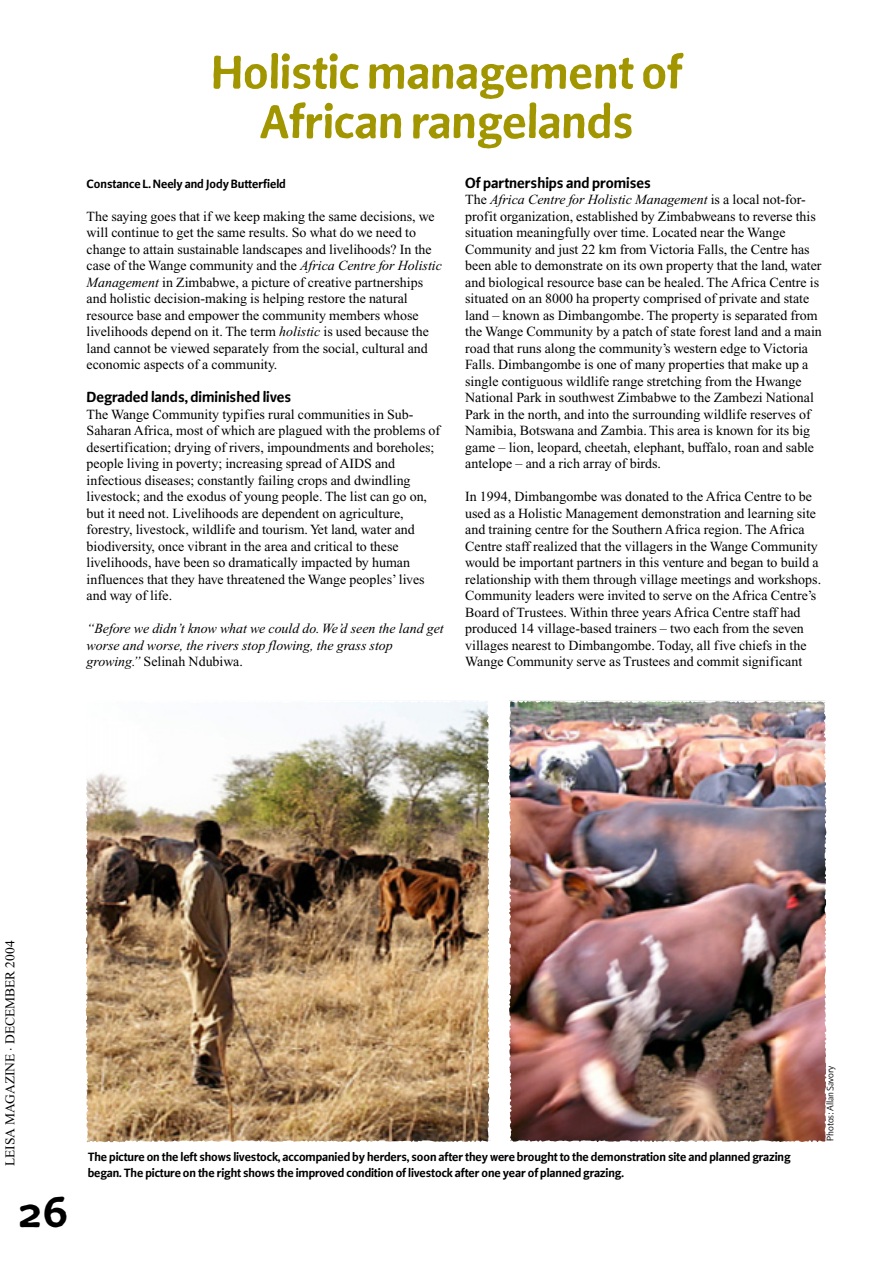
<style>
.page{position:relative;width:893px;height:1263px;background:#fff}
.page>*{position:absolute;margin:0;border:0;box-sizing:border-box;transform-origin:0 0}
.t1{font:52.5px/49.5px "Beo Sans Bold R11";color:#a29600;text-align:center}
.t2{font:48px "Beo Sans Bold R11";color:#000}
.t3{font:16.5px "Beo Sans Bold R11";color:#000}
.t4{font:13.95px/16.5px "Times";color:#000}
.t5{font:italic 13.95px/16.5px "Times";color:#000}
.t6{font:13.5px/16.5px "Beo Sans Bold R11";letter-spacing:-.005em;color:#000}
.t7{font:13.5px "Times";color:#000}
.t8{font:10.5px "Beo Sans R11";letter-spacing:-.005em;color:#000}
.s1{font-style:italic}
.s2{font-style:normal}
</style>
<div class="page">
<img style="left:509px;top:700px;width:322px;height:441px">
<img style="left:86px;top:701px;width:405px;height:440px">
<h1 class="t1" style="left:211px;top:51px;width:473px">Holistic management of<br>African rangelands</h1>
<p class="t6" style="left:87px;top:176px;width:201px">Constance L. Neely and Jody Butterfield</p>
<p class="t4" style="left:87px;top:209px;width:357px">The saying goes that if we keep making the same decisions, we will continue to get the same results. So what do we need to change to attain sustainable landscapes and livelihoods? In the case of the Wange community and the <span class="s1">Africa Centre for Holistic Management</span> in Zimbabwe, a picture of creative partnerships and holistic decision-making is helping restore the natural resource base and empower the community members whose livelihoods depend on it. The term <span class="s1">holistic</span> is used because the land cannot be viewed separately from the social, cultural and economic aspects of a community.</p>
<p class="t3" style="left:87px;top:391px;width:206px">Degraded lands, diminished lives</p>
<p class="t4" style="left:87px;top:407px;width:355px">The Wange Community typifies rural communities in Sub-Saharan Africa, most of which are plagued with the problems of desertification; drying of rivers, impoundments and boreholes; people living in poverty; increasing spread of AIDS and infectious diseases; constantly failing crops and dwindling livestock; and the exodus of young people. The list can go on, but it need not. Livelihoods are dependent on agriculture, forestry, livestock, wildlife and tourism. Yet land, water and biodiversity, once vibrant in the area and critical to these livelihoods, have been so dramatically impacted by human influences that they have threatened the Wange peoples’ lives and way of life.</p>
<p class="t5" style="left:87px;top:621px;width:358px">“Before we didn’t know what we could do. We’d seen the land get worse and worse, the rivers stop flowing, the grass stop growing.” <span class="s2">Selinah Ndubiwa.</span></p>
<p class="t3" style="left:465px;top:176px;width:187px">Of partnerships and promises</p>
<p class="t4" style="left:465px;top:192px;width:358px">The <span class="s1">Africa Centre for Holistic Management</span> is a local not-for&shy;profit organization, established by Zimbabweans to reverse this situation meaningfully over time. Located near the Wange Community and just 22 km from Victoria Falls, the Centre has been able to demonstrate on its own property that the land, water and biological resource base can be healed. The Africa Centre is situated on an 8000 ha property comprised of private and state land – known as Dimbangombe. The property is separated from the Wange Community by a patch of state forest land and a main road that runs along the community’s western edge to Victoria Falls. Dimbangombe is one of many properties that make up a single contiguous wildlife range stretching from the Hwange National Park in southwest Zimbabwe to the Zambezi National Park in the north, and into the surrounding wildlife reserves of Namibia, Botswana and Zambia. This area is known for its big game – lion, leopard, cheetah, elephant, buffalo, roan and sable antelope – and a rich array of birds.</p>
<p class="t4" style="left:465px;top:489px;width:357px">In 1994, Dimbangombe was donated to the Africa Centre to be used as a Holistic Management demonstration and learning site and training centre for the Southern Africa region. The Africa Centre staff realized that the villagers in the Wange Community would be important partners in this venture and began to build a relationship with them through village meetings and workshops.<br>Community leaders were invited to serve on the Africa Centre’s Board of Trustees. Within three years Africa Centre staff had produced 14 village-based trainers – two each from the seven villages nearest to Dimbangombe. Today, all five chiefs in the Wange Community serve as Trustees and commit significant</p>
<p class="t7" style="left:5px;top:1166px;width:227px;rotate:-90deg">LEISA MAGAZINE . DECEMBER 2004</p>
<h2 class="t2" style="left:16px;top:1195px;width:54px">26</h2>
<p class="t6" style="left:88px;top:1150px;width:704px">The picture on the left shows livestock, accompanied by herders, soon after they were brought to the demonstration site and planned grazing began. The picture on the right shows the improved condition of livestock after one year of planned grazing.</p>
<p class="t8" style="left:826px;top:1141px;width:77px;rotate:-90deg">Photos: Allan Savory</p>
</div>
